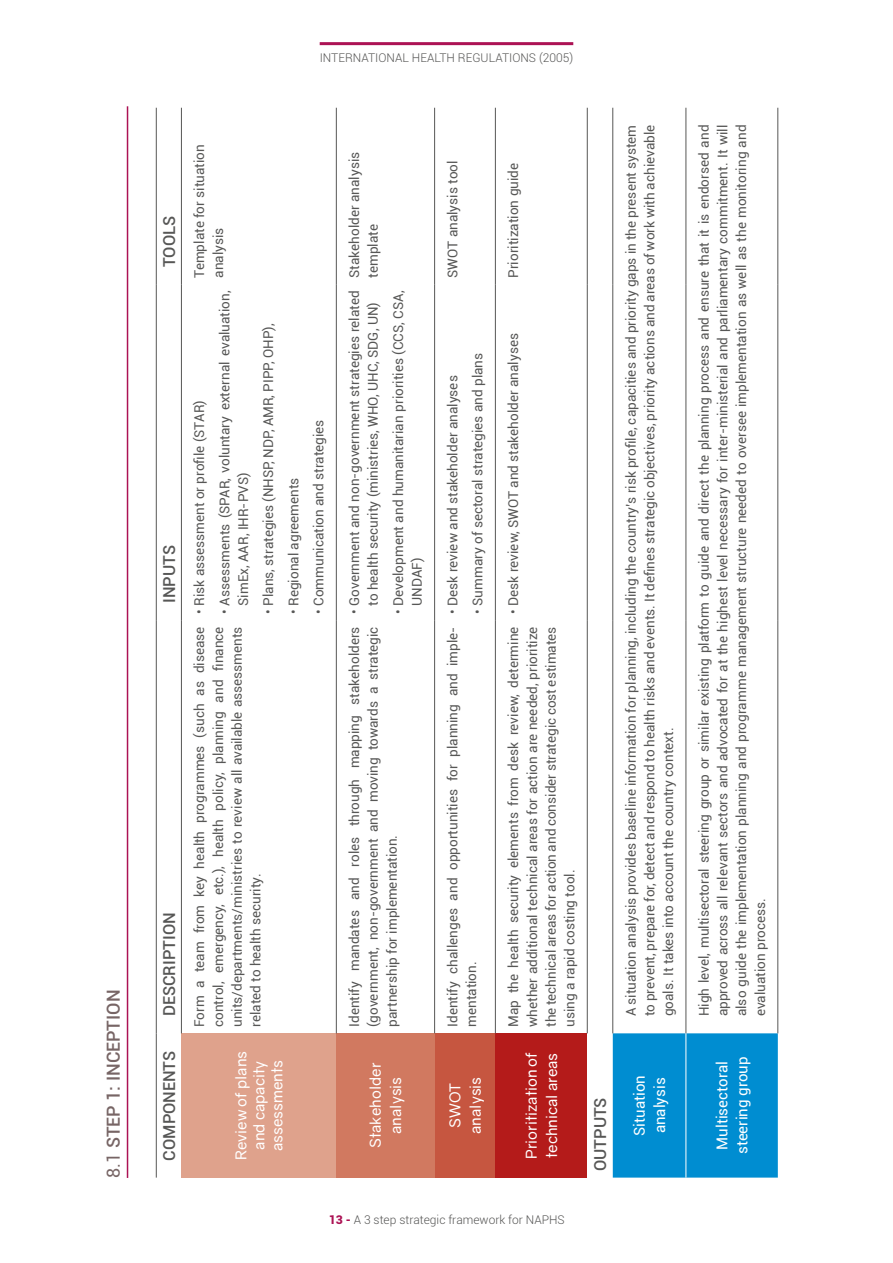
<style>
.page{position:relative;width:893px;height:1263px;background:#fff}
.page>*{position:absolute;margin:0;border:0;box-sizing:border-box;transform-origin:0 0}
.t1{font:500 18px "Roboto";color:#776565}
.t2{font:500 16.5px "Roboto";color:#575756}
.t3{font:15px/20.2px "Gravity";color:#fff;text-align:center}
.t4{font:15px/20.2px "Roboto";color:#fff}
.t5{font:13.5px/18.8px "Roboto";color:#575756;text-align:justify}
.t6{font:300 12px "Roboto";color:#575756}
.s1{font-weight:400}
.s2{font-weight:900;color:#ac1254}
</style>
<div class="page">
<hr style="left:320px;top:42px;width:253px;height:3px;background:#ac1254">
<hr style="left:127px;top:106px;width:1px;height:1072px;background:#ac1254">
<div style="left:181px;top:1033px;width:155px;height:144px;background:#dfa28c"></div>
<div style="left:336px;top:1033px;width:99px;height:144px;background:#d17960"></div>
<div style="left:435px;top:1033px;width:60px;height:144px;background:#c65640"></div>
<div style="left:495px;top:1033px;width:92px;height:144px;background:#b41b1a"></div>
<div style="left:613px;top:1033px;width:165px;height:144px;background:#008dd1"></div>
<hr style="left:156px;top:1033px;width:1px;height:144px;background:#575756">
<hr style="left:156px;top:620px;width:1px;height:413px;background:#575756">
<hr style="left:156px;top:284px;width:1px;height:336px;background:#575756">
<hr style="left:156px;top:108px;width:1px;height:176px;background:#575756">
<hr style="left:181px;top:620px;width:1px;height:413px;background:#575756">
<hr style="left:181px;top:284px;width:1px;height:336px;background:#575756">
<hr style="left:181px;top:108px;width:1px;height:176px;background:#575756">
<hr style="left:336px;top:620px;width:1px;height:413px;background:#575756">
<hr style="left:336px;top:284px;width:1px;height:336px;background:#575756">
<hr style="left:336px;top:108px;width:1px;height:176px;background:#575756">
<hr style="left:434px;top:620px;width:1px;height:413px;background:#575756">
<hr style="left:434px;top:284px;width:1px;height:336px;background:#575756">
<hr style="left:434px;top:108px;width:1px;height:176px;background:#575756">
<hr style="left:495px;top:620px;width:1px;height:413px;background:#575756">
<hr style="left:495px;top:284px;width:1px;height:336px;background:#575756">
<hr style="left:495px;top:108px;width:1px;height:176px;background:#575756">
<hr style="left:587px;top:620px;width:1px;height:413px;background:#575756">
<hr style="left:587px;top:284px;width:1px;height:336px;background:#575756">
<hr style="left:587px;top:108px;width:1px;height:176px;background:#575756">
<hr style="left:612px;top:620px;width:1px;height:413px;background:#575756">
<hr style="left:612px;top:284px;width:1px;height:336px;background:#575756">
<hr style="left:612px;top:108px;width:1px;height:176px;background:#575756">
<hr style="left:685px;top:620px;width:1px;height:413px;background:#575756">
<hr style="left:685px;top:284px;width:1px;height:336px;background:#575756">
<hr style="left:685px;top:108px;width:1px;height:176px;background:#575756">
<hr style="left:777px;top:620px;width:1px;height:413px;background:#575756">
<hr style="left:777px;top:284px;width:1px;height:336px;background:#575756">
<hr style="left:777px;top:108px;width:1px;height:176px;background:#575756">
<hr style="left:685px;top:1033px;width:1px;height:144px;background:#fff">
<h1 class="t1" style="left:101px;top:1178px;width:190px;rotate:-90deg"><span class="s1">8.1</span> STEP 1: INCEPTION</h1>
<p class="t6" style="left:320px;top:50px;width:255px">INTERNATIONAL HEALTH REGULATIONS (2005)</p>
<p class="t2" style="left:158px;top:267px;width:53px;rotate:-90deg">TOOLS</p>
<p class="t2" style="left:158px;top:603px;width:59px;rotate:-90deg">INPUTS</p>
<p class="t2" style="left:158px;top:1016px;width:105px;rotate:-90deg">DESCRIPTION</p>
<p class="t2" style="left:158px;top:1160px;width:111px;rotate:-90deg">COMPONENTS</p>
<p class="t5" style="left:190px;top:278px;width:135px;rotate:-90deg">Template for situation analysis</p>
<p class="t5" style="left:190px;top:614px;width:215px;rotate:-90deg">• Risk assessment or profile (STAR)</p>
<p class="t5" style="left:215px;top:606px;width:317px;text-indent:-8px;rotate:-90deg">• Assessments (SPAR, voluntary external evaluation,<br>SimEx, AAR, IHR-PVS)</p>
<p class="t5" style="left:259px;top:614px;width:292px;rotate:-90deg">• Plans, strategies (NHSP, NDP, AMR, PIPP, OHP),</p>
<p class="t5" style="left:190px;top:1027px;width:402px;rotate:-90deg">Form a team from key health programmes (such as disease control, emergency, etc.), health policy, planning and finance units/departments/ministries to review all available assessments related to health security.</p>
<p class="t5" style="left:284px;top:614px;width:138px;rotate:-90deg">• Regional agreements</p>
<p class="t3" style="left:232px;top:1160px;width:111px;line-height:18px;rotate:-90deg">Review of plans and capacity assessments</p>
<p class="t5" style="left:309px;top:614px;width:196px;rotate:-90deg">• Communication and strategies</p>
<p class="t5" style="left:345px;top:278px;width:127px;rotate:-90deg">Stakeholder analysis template</p>
<p class="t5" style="left:345px;top:614px;width:325px;text-align:center;rotate:-90deg">• Government and non-government strategies related to health security (ministries, WHO, UHC, SDG, UN)</p>
<p class="t5" style="left:388px;top:606px;width:317px;text-indent:-8px;rotate:-90deg">• Development and humanitarian priorities (CCS, CSA,<br>UNDAF)</p>
<p class="t5" style="left:345px;top:1027px;width:402px;rotate:-90deg">Identify mandates and roles through mapping stakeholders (government, non-government and moving towards a strategic partnership for implementation.</p>
<p class="t3" style="left:365px;top:1148px;width:87px;rotate:-90deg">Stakeholder analysis</p>
<p class="t5" style="left:443px;top:278px;width:119px;rotate:-90deg">SWOT analysis tool</p>
<p class="t5" style="left:443px;top:614px;width:240px;rotate:-90deg">• Desk review and stakeholder analyses</p>
<p class="t5" style="left:468px;top:614px;width:262px;rotate:-90deg">• Summary of sectoral strategies and plans</p>
<p class="t5" style="left:443px;top:1027px;width:402px;rotate:-90deg">Identify challenges and opportunities for planning and imple&shy;mentation.</p>
<p class="t3" style="left:445px;top:1134px;width:59px;rotate:-90deg">SWOT analysis</p>
<p class="t5" style="left:504px;top:278px;width:116px;rotate:-90deg">Prioritization guide</p>
<p class="t5" style="left:504px;top:614px;width:282px;rotate:-90deg">• Desk review, SWOT and stakeholder analyses</p>
<p class="t5" style="left:504px;top:1027px;width:402px;rotate:-90deg">Map the health security elements from desk review, determine whether additional technical areas for action are needed, prioritize the technical areas for action and consider strategic cost estimates using a rapid costing tool.</p>
<p class="t3" style="left:521px;top:1159px;width:108px;text-align:left;rotate:-90deg">Prioritization of technical areas</p>
<p class="t2" style="left:589px;top:1171px;width:75px;rotate:-90deg">OUTPUTS</p>
<p class="t6" style="left:329px;top:1211px;width:238px"><span class="s2">13 -</span> A 3 step strategic framework for NAPHS</p>
<p class="t5" style="left:621px;top:1016px;width:893px;rotate:-90deg">A situation analysis provides baseline information for planning, including the country’s risk profile, capacities and priority gaps in the present system to prevent, prepare for, detect and respond to health risks and events. It defines strategic objectives, priority actions and areas of work with achievable goals. It takes into account the country context.</p>
<p class="t4" style="left:629px;top:1136px;width:62px;rotate:-90deg">Situation analysis</p>
<p class="t5" style="left:694px;top:1016px;width:893px;rotate:-90deg">High level, multisectoral steering group or similar existing platform to guide and direct the planning process and ensure that it is endorsed and approved across all relevant sectors and advocated for at the highest level necessary for inter-ministerial and parliamentary commitment. It will also guide the implementation planning and programme management structure needed to oversee implementation as well as the monitoring and evaluation process.</p>
<p class="t4" style="left:711px;top:1154px;width:99px;text-align:center;rotate:-90deg">Multisectoral steering group</p>
</div>
